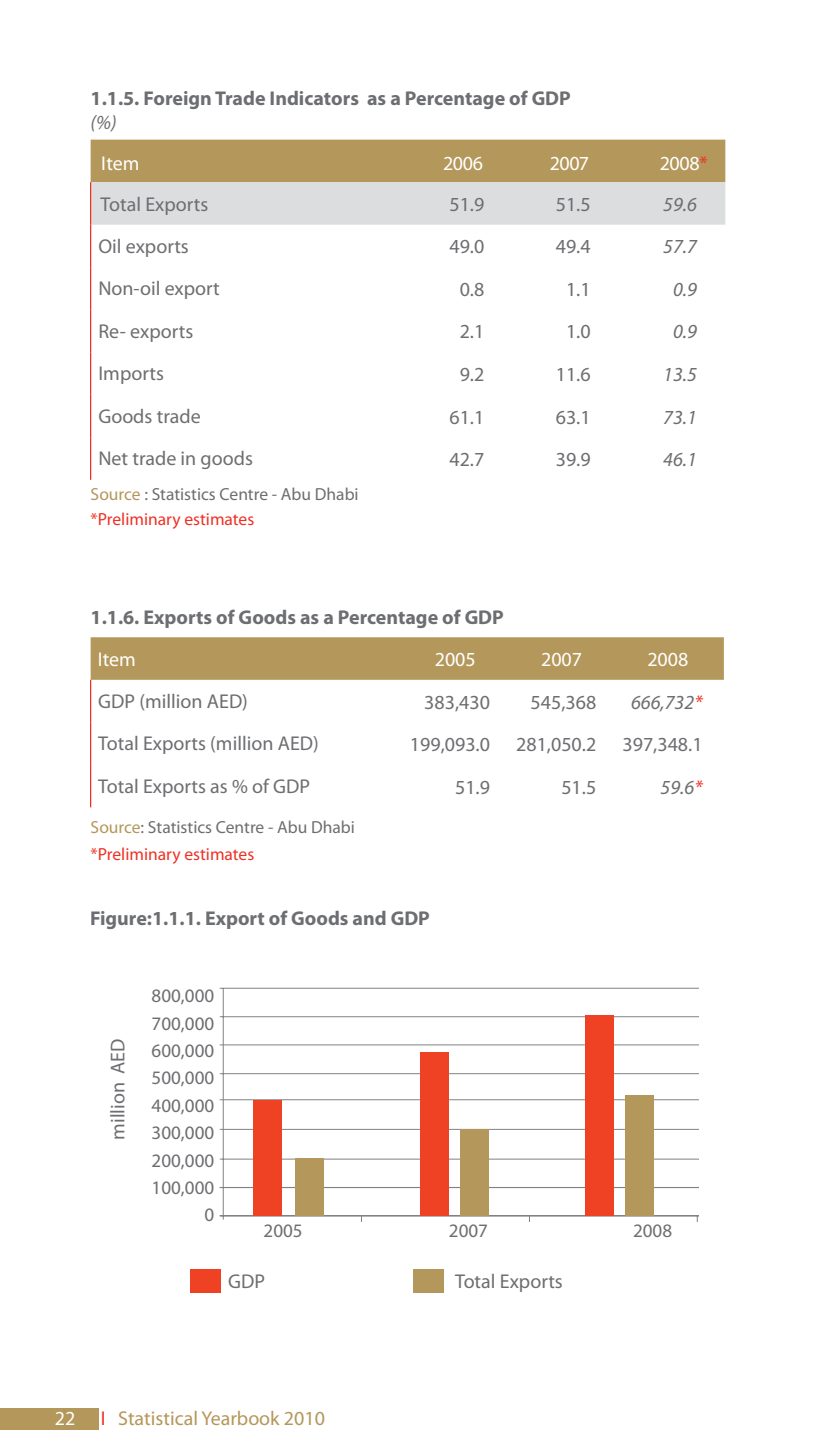
<style>
.page{position:relative;width:815px;height:1453px;background:#fff}
.page>*{position:absolute;margin:0;border:0;box-sizing:border-box;transform-origin:0 0}
.t1{font:20px "Myriad Pro";color:#6d6e71}
.t2{font:700 20px "Myriad Pro";color:#6d6e71}
.t3{font:italic 20px "Myriad Pro";color:#6d6e71}
.t4{font:20px "Myriad Pro";color:#fff}
.t5{font:20px "Myriad Pro";color:#b4975a}
.t6{font:19px/27.5px "Myriad Pro";color:#6d6e71;text-align:right}
.t7{font:17.5px/25px "Myriad Pro";color:#6d6e71}
.s1{color:#ee3124}
.s2{color:#b4975a}
</style>
<div class="page">
<div style="left:0;top:1408px;width:98px;height:21px;background:#b4975a"></div>
<svg style="left:91px;top:140px;width:634px;height:85px;background:#c8ba9c"></svg>
<hr style="left:90px;top:225px;width:1px;height:42px;background:#ee3124">
<hr style="left:90px;top:267px;width:1px;height:43px;background:#ee3124">
<hr style="left:90px;top:310px;width:1px;height:42px;background:#ee3124">
<hr style="left:90px;top:352px;width:1px;height:43px;background:#ee3124">
<hr style="left:90px;top:395px;width:1px;height:42px;background:#ee3124">
<hr style="left:90px;top:437px;width:1px;height:43px;background:#ee3124">
<hr style="left:90px;top:182px;width:1px;height:43px;background:#ee3124">
<div style="left:91px;top:637px;width:633px;height:43px;background:#b4975a"></div>
<hr style="left:90px;top:680px;width:1px;height:42px;background:#ee3124">
<hr style="left:90px;top:722px;width:1px;height:43px;background:#ee3124">
<hr style="left:90px;top:765px;width:1px;height:42px;background:#ee3124">
<div style="left:191px;top:1269px;width:30px;height:23px;background:#ef4123"></div>
<div style="left:413px;top:1269px;width:31px;height:23px;background:#b4975a"></div>
<hr style="left:220px;top:988px;width:479px;height:1px;background:#808285">
<hr style="left:220px;top:1016px;width:479px;height:1px;background:#808285">
<hr style="left:220px;top:1073px;width:479px;height:1px;background:#808285">
<hr style="left:220px;top:1159px;width:479px;height:1px;background:#808285">
<hr style="left:223px;top:988px;width:1px;height:231px;background:#808285">
<hr style="left:220px;top:1215px;width:479px;height:1px;background:#808285">
<hr style="left:220px;top:1129px;width:479px;height:1px;background:#808285">
<hr style="left:220px;top:1099px;width:479px;height:1px;background:#808285">
<hr style="left:220px;top:1044px;width:479px;height:1px;background:#808285">
<hr style="left:220px;top:1187px;width:479px;height:1px;background:#808285">
<div style="left:253px;top:1100px;width:29px;height:116px;background:#ef4123"></div>
<div style="left:420px;top:1052px;width:29px;height:164px;background:#ef4123"></div>
<div style="left:586px;top:1016px;width:28px;height:200px;background:#ef4123"></div>
<div style="left:626px;top:1096px;width:28px;height:120px;background:#b4975a"></div>
<div style="left:460px;top:1129px;width:29px;height:87px;background:#b4975a"></div>
<div style="left:295px;top:1158px;width:29px;height:58px;background:#b4975a"></div>
<p class="t2" style="left:91px;top:87px;width:482px">1.1.5. Foreign Trade Indicators as a Percentage of GDP</p>
<p class="t3" style="left:91px;top:110px;width:28px">(%)</p>
<p class="t4" style="left:101px;top:151px;width:40px">Item</p>
<p class="t4" style="left:443px;top:151px;width:42px">2006</p>
<p class="t4" style="left:550px;top:151px;width:41px">2007</p>
<p class="t4" style="left:660px;top:151px;width:49px">2008<span class="s1">*</span></p>
<p class="t1" style="left:101px;top:192px;width:109px">Total Exports</p>
<p class="t1" style="left:449px;top:192px;width:36px">51.9</p>
<p class="t1" style="left:556px;top:192px;width:36px">51.5</p>
<p class="t3" style="left:663px;top:192px;width:35px">59.6</p>
<p class="t1" style="left:98px;top:234px;width:92px">Oil exports</p>
<p class="t1" style="left:449px;top:234px;width:36px">49.0</p>
<p class="t1" style="left:556px;top:234px;width:36px">49.4</p>
<p class="t3" style="left:663px;top:234px;width:35px">57.7</p>
<p class="t1" style="left:98px;top:276px;width:123px">Non-oil export</p>
<p class="t1" style="left:460px;top:277px;width:26px">0.8</p>
<p class="t1" style="left:566px;top:277px;width:26px">1.1</p>
<p class="t3" style="left:673px;top:277px;width:25px">0.9</p>
<p class="t1" style="left:98px;top:319px;width:96px">Re- exports</p>
<p class="t1" style="left:460px;top:319px;width:26px">2.1</p>
<p class="t1" style="left:566px;top:319px;width:26px">1.0</p>
<p class="t3" style="left:673px;top:319px;width:25px">0.9</p>
<p class="t1" style="left:98px;top:361px;width:67px">Imports</p>
<p class="t1" style="left:460px;top:362px;width:26px">9.2</p>
<p class="t1" style="left:556px;top:362px;width:36px">11.6</p>
<p class="t3" style="left:663px;top:362px;width:35px">13.5</p>
<p class="t1" style="left:98px;top:404px;width:104px">Goods trade</p>
<p class="t1" style="left:449px;top:404px;width:36px">61.1</p>
<p class="t1" style="left:556px;top:404px;width:36px">63.1</p>
<p class="t3" style="left:663px;top:404px;width:35px">73.1</p>
<p class="t1" style="left:98px;top:446px;width:156px">Net trade in goods</p>
<p class="t1" style="left:449px;top:447px;width:36px">42.7</p>
<p class="t1" style="left:556px;top:447px;width:36px">39.9</p>
<p class="t3" style="left:663px;top:447px;width:35px">46.1</p>
<p class="t7" style="left:91px;top:482px;width:270px"><span class="s2">Source</span> : Statistics Centre - Abu Dhabi <span class="s1">*Preliminary estimates</span></p>
<p class="t2" style="left:91px;top:606px;width:415px">1.1.6. Exports of Goods as a Percentage of GDP</p>
<p class="t4" style="left:98px;top:647px;width:40px">Item</p>
<p class="t4" style="left:435px;top:647px;width:43px">2005</p>
<p class="t4" style="left:541px;top:647px;width:43px">2007</p>
<p class="t4" style="left:647px;top:647px;width:43px">2008</p>
<p class="t1" style="left:98px;top:689px;width:151px">GDP (million AED)</p>
<p class="t1" style="left:424px;top:689px;width:67px">383,430</p>
<p class="t1" style="left:531px;top:689px;width:67px">545,368</p>
<p class="t3" style="left:631px;top:689px;width:73px">666,732<span class="s1">*</span></p>
<p class="t1" style="left:98px;top:731px;width:222px">Total Exports (million AED)</p>
<p class="t1" style="left:410px;top:732px;width:82px">199,093.0</p>
<p class="t1" style="left:516px;top:732px;width:82px">281,050.2</p>
<p class="t1" style="left:622px;top:732px;width:82px">397,348.1</p>
<p class="t1" style="left:98px;top:774px;width:213px">Total Exports as % of GDP</p>
<p class="t1" style="left:455px;top:774px;width:36px">51.9</p>
<p class="t1" style="left:561px;top:774px;width:36px">51.5</p>
<p class="t3" style="left:661px;top:774px;width:44px">59.6<span class="s1">*</span></p>
<p class="t7" style="left:91px;top:812px;width:266px;line-height:27.5px"><span class="s2">Source</span>: Statistics Centre - Abu Dhabi <span class="s1">*Preliminary estimates</span></p>
<p class="t2" style="left:90px;top:907px;width:341px">Figure:1.1.1. Export of Goods and GDP</p>
<p class="t1" style="left:105px;top:1140px;width:103px;rotate:-90deg">million AED</p>
<p class="t6" style="left:152px;top:982px;width:64px">800,000<br>700,000<br>600,000<br>500,000<br>400,000<br>300,000<br>200,000<br>100,000<br>0</p>
<p class="t6" style="left:264px;top:1216px;width:41px">2005</p>
<p class="t6" style="left:449px;top:1216px;width:41px">2007</p>
<p class="t6" style="left:633px;top:1216px;width:41px">2008</p>
<p class="t1" style="left:228px;top:1269px;width:38px">GDP</p>
<p class="t1" style="left:455px;top:1269px;width:109px">Total Exports</p>
<p class="t4" style="left:55px;top:1406px;width:22px">22</p>
<p class="t5" style="left:101px;top:1406px;width:226px"><span class="s1">I</span> Statistical Yearbook 2010</p>
</div>
